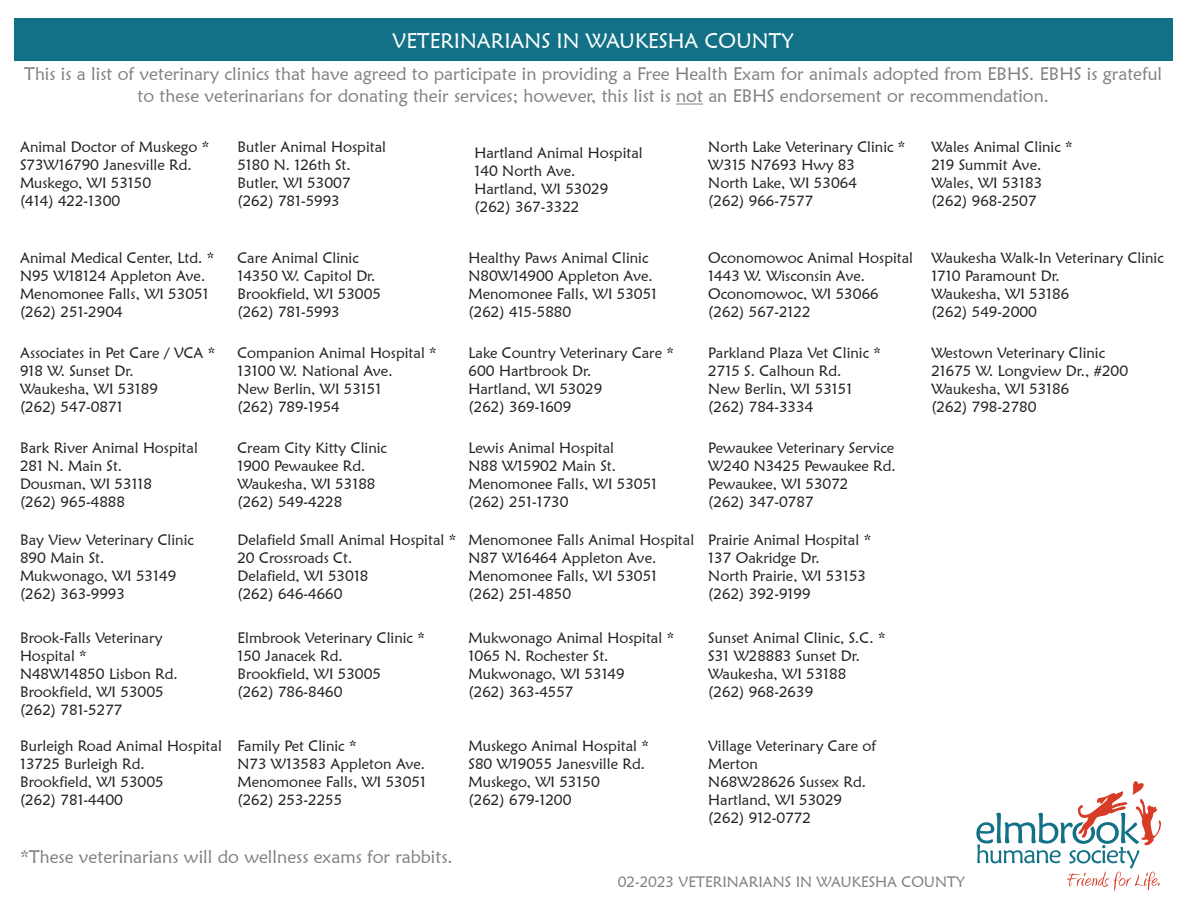
<style>
.page{position:relative;width:1188px;height:918px;background:#fff}
.page>*{position:absolute;margin:0;border:0;box-sizing:border-box;transform-origin:0 0}
.t1{font:21px "Maiandra GD";color:#fff}
.t2{font:18px/21.6px "Maiandra GD";color:#7f8080;text-align:center}
.t3{font:15px "Maiandra GD";color:#231f20}
.t4{font:15px "Maiandra GD";color:#7f8080}
</style>
<div class="page">
<div style="left:14px;top:18px;width:1158px;height:43px;background:#137187"></div>
<svg style="left:676px;top:104px;width:27px;height:1px"></svg>
<svg style="left:976px;top:781px;width:185px;height:110px"></svg>
<p class="t1" style="left:393px;top:27px;width:403px">VETERINARIANS IN WAUKESHA COUNTY</p>
<p class="t2" style="left:24px;top:63px;width:1139px">This is a list of veterinary clinics that have agreed to participate in providing a Free Health Exam for animals adopted from EBHS. EBHS is grateful to these veterinarians for donating their services; however, this list is not an EBHS endorsement or recommendation.</p>
<p class="t3" style="left:20px;top:138px;width:191px">Animal Doctor of Muskego *</p>
<p class="t3" style="left:20px;top:156px;width:173px">S73W16790 Janesville Rd.</p>
<p class="t3" style="left:20px;top:174px;width:133px">Muskego, WI 53150</p>
<p class="t3" style="left:20px;top:192px;width:102px">(414) 422-1300</p>
<p class="t3" style="left:237px;top:138px;width:150px">Butler Animal Hospital</p>
<p class="t3" style="left:237px;top:156px;width:115px">5180 N. 126th St.</p>
<p class="t3" style="left:237px;top:174px;width:115px">Butler, WI 53007</p>
<p class="t3" style="left:237px;top:192px;width:104px">(262) 781-5993</p>
<p class="t3" style="left:708px;top:138px;width:199px">North Lake Veterinary Clinic *</p>
<p class="t3" style="left:708px;top:156px;width:148px">W315 N7693 Hwy 83</p>
<p class="t3" style="left:708px;top:174px;width:150px">North Lake, WI 53064</p>
<p class="t3" style="left:708px;top:192px;width:106px">(262) 966-7577</p>
<p class="t3" style="left:931px;top:138px;width:143px">Wales Animal Clinic *</p>
<p class="t3" style="left:931px;top:156px;width:111px">219 Summit Ave.</p>
<p class="t3" style="left:931px;top:174px;width:112px">Wales, WI 53183</p>
<p class="t3" style="left:931px;top:192px;width:107px">(262) 968-2507</p>
<p class="t3" style="left:475px;top:144px;width:170px">Hartland Animal Hospital</p>
<p class="t3" style="left:475px;top:162px;width:102px">140 North Ave.</p>
<p class="t3" style="left:475px;top:180px;width:135px">Hartland, WI 53029</p>
<p class="t3" style="left:475px;top:198px;width:106px">(262) 367-3322</p>
<p class="t3" style="left:20px;top:248px;width:196px">Animal Medical Center, Ltd. *</p>
<p class="t3" style="left:20px;top:266px;width:187px">N95 W18124 Appleton Ave.</p>
<p class="t3" style="left:20px;top:284px;width:190px">Menomonee Falls, WI 53051</p>
<p class="t3" style="left:20px;top:302px;width:104px">(262) 251-2904</p>
<p class="t3" style="left:20px;top:343px;width:197px">Associates in Pet Care / VCA *</p>
<p class="t3" style="left:20px;top:361px;width:115px">918 W. Sunset Dr.</p>
<p class="t3" style="left:20px;top:379px;width:139px">Waukesha, WI 53189</p>
<p class="t3" style="left:20px;top:397px;width:104px">(262) 547-0871</p>
<p class="t3" style="left:20px;top:439px;width:179px">Bark River Animal Hospital</p>
<p class="t3" style="left:20px;top:457px;width:104px">281 N. Main St.</p>
<p class="t3" style="left:20px;top:475px;width:134px">Dousman, WI 53118</p>
<p class="t3" style="left:20px;top:493px;width:106px">(262) 965-4888</p>
<p class="t3" style="left:20px;top:531px;width:175px">Bay View Veterinary Clinic</p>
<p class="t3" style="left:20px;top:549px;width:86px">890 Main St.</p>
<p class="t3" style="left:20px;top:567px;width:158px">Mukwonago, WI 53149</p>
<p class="t3" style="left:20px;top:585px;width:106px">(262) 363-9993</p>
<p class="t3" style="left:20px;top:628px;width:144px">Brook-Falls Veterinary</p>
<p class="t3" style="left:20px;top:646px;width:68px">Hospital *</p>
<p class="t3" style="left:20px;top:664px;width:159px">N48W14850 Lisbon Rd.</p>
<p class="t3" style="left:20px;top:682px;width:145px">Brookfield, WI 53005</p>
<p class="t3" style="left:20px;top:700px;width:104px">(262) 781-5277</p>
<p class="t3" style="left:20px;top:736px;width:203px">Burleigh Road Animal Hospital</p>
<p class="t3" style="left:20px;top:754px;width:126px">13725 Burleigh Rd.</p>
<p class="t3" style="left:20px;top:772px;width:145px">Brookfield, WI 53005</p>
<p class="t3" style="left:20px;top:790px;width:104px">(262) 781-4400</p>
<p class="t3" style="left:237px;top:248px;width:123px">Care Animal Clinic</p>
<p class="t3" style="left:237px;top:266px;width:140px">14350 W. Capitol Dr.</p>
<p class="t3" style="left:237px;top:284px;width:145px">Brookfield, WI 53005</p>
<p class="t3" style="left:237px;top:302px;width:104px">(262) 781-5993</p>
<p class="t3" style="left:237px;top:343px;width:201px">Companion Animal Hospital *</p>
<p class="t3" style="left:237px;top:361px;width:157px">13100 W. National Ave.</p>
<p class="t3" style="left:237px;top:379px;width:146px">New Berlin, WI 53151</p>
<p class="t3" style="left:237px;top:397px;width:104px">(262) 789-1954</p>
<p class="t3" style="left:237px;top:439px;width:151px">Cream City Kitty Clinic</p>
<p class="t3" style="left:237px;top:457px;width:130px">1900 Pewaukee Rd.</p>
<p class="t3" style="left:237px;top:475px;width:139px">Waukesha, WI 53188</p>
<p class="t3" style="left:237px;top:493px;width:106px">(262) 549-4228</p>
<p class="t3" style="left:237px;top:531px;width:220px">Delafield Small Animal Hospital *</p>
<p class="t3" style="left:237px;top:549px;width:116px">20 Crossroads Ct.</p>
<p class="t3" style="left:237px;top:567px;width:133px">Delafield, WI 53018</p>
<p class="t3" style="left:237px;top:585px;width:107px">(262) 646-4660</p>
<p class="t3" style="left:237px;top:628px;width:189px">Elmbrook Veterinary Clinic *</p>
<p class="t3" style="left:237px;top:646px;width:107px">150 Janacek Rd.</p>
<p class="t3" style="left:237px;top:664px;width:145px">Brookfield, WI 53005</p>
<p class="t3" style="left:237px;top:682px;width:107px">(262) 786-8460</p>
<p class="t3" style="left:237px;top:736px;width:121px">Family Pet Clinic *</p>
<p class="t3" style="left:237px;top:754px;width:189px">N73 W13583 Appleton Ave.</p>
<p class="t3" style="left:237px;top:772px;width:190px">Menomonee Falls, WI 53051</p>
<p class="t3" style="left:237px;top:790px;width:106px">(262) 253-2255</p>
<p class="t2" style="left:20px;top:845px;width:434px">*These veterinarians will do wellness exams for rabbits.</p>
<p class="t3" style="left:469px;top:248px;width:181px">Healthy Paws Animal Clinic</p>
<p class="t3" style="left:469px;top:266px;width:186px">N80W14900 Appleton Ave.</p>
<p class="t3" style="left:469px;top:284px;width:190px">Menomonee Falls, WI 53051</p>
<p class="t3" style="left:469px;top:302px;width:104px">(262) 415-5880</p>
<p class="t3" style="left:469px;top:343px;width:207px">Lake Country Veterinary Care *</p>
<p class="t3" style="left:469px;top:361px;width:124px">600 Hartbrook Dr.</p>
<p class="t3" style="left:469px;top:379px;width:135px">Hartland, WI 53029</p>
<p class="t3" style="left:469px;top:397px;width:104px">(262) 369-1609</p>
<p class="t3" style="left:469px;top:439px;width:147px">Lewis Animal Hospital</p>
<p class="t3" style="left:469px;top:457px;width:149px">N88 W15902 Main St.</p>
<p class="t3" style="left:469px;top:475px;width:190px">Menomonee Falls, WI 53051</p>
<p class="t3" style="left:469px;top:493px;width:102px">(262) 251-1730</p>
<p class="t3" style="left:469px;top:531px;width:227px">Menomonee Falls Animal Hospital</p>
<p class="t3" style="left:469px;top:549px;width:189px">N87 W16464 Appleton Ave.</p>
<p class="t3" style="left:469px;top:567px;width:190px">Menomonee Falls, WI 53051</p>
<p class="t3" style="left:469px;top:585px;width:104px">(262) 251-4850</p>
<p class="t3" style="left:469px;top:628px;width:207px">Mukwonago Animal Hospital *</p>
<p class="t3" style="left:469px;top:646px;width:142px">1065 N. Rochester St.</p>
<p class="t3" style="left:469px;top:664px;width:158px">Mukwonago, WI 53149</p>
<p class="t3" style="left:469px;top:682px;width:106px">(262) 363-4557</p>
<p class="t3" style="left:708px;top:248px;width:206px">Oconomowoc Animal Hospital</p>
<p class="t3" style="left:708px;top:266px;width:158px">1443 W. Wisconsin Ave.</p>
<p class="t3" style="left:708px;top:284px;width:172px">Oconomowoc, WI 53066</p>
<p class="t3" style="left:708px;top:302px;width:104px">(262) 567-2122</p>
<p class="t3" style="left:708px;top:343px;width:174px">Parkland Plaza Vet Clinic *</p>
<p class="t3" style="left:708px;top:361px;width:135px">2715 S. Calhoun Rd.</p>
<p class="t3" style="left:708px;top:379px;width:146px">New Berlin, WI 53151</p>
<p class="t3" style="left:708px;top:397px;width:106px">(262) 784-3334</p>
<p class="t3" style="left:708px;top:439px;width:187px">Pewaukee Veterinary Service</p>
<p class="t3" style="left:708px;top:457px;width:189px">W240 N3425 Pewaukee Rd.</p>
<p class="t3" style="left:708px;top:475px;width:142px">Pewaukee, WI 53072</p>
<p class="t3" style="left:708px;top:493px;width:107px">(262) 347-0787</p>
<p class="t3" style="left:708px;top:531px;width:164px">Prairie Animal Hospital *</p>
<p class="t3" style="left:708px;top:549px;width:113px">137 Oakridge Dr.</p>
<p class="t3" style="left:708px;top:567px;width:159px">North Prairie, WI 53153</p>
<p class="t3" style="left:708px;top:585px;width:104px">(262) 392-9199</p>
<p class="t3" style="left:708px;top:628px;width:179px">Sunset Animal Clinic, S.C. *</p>
<p class="t3" style="left:708px;top:646px;width:153px">S31 W28883 Sunset Dr.</p>
<p class="t3" style="left:708px;top:664px;width:139px">Waukesha, WI 53188</p>
<p class="t3" style="left:708px;top:682px;width:106px">(262) 968-2639</p>
<p class="t3" style="left:469px;top:736px;width:182px">Muskego Animal Hospital *</p>
<p class="t3" style="left:469px;top:754px;width:178px">S80 W19055 Janesville Rd.</p>
<p class="t3" style="left:469px;top:772px;width:133px">Muskego, WI 53150</p>
<p class="t3" style="left:469px;top:790px;width:104px">(262) 679-1200</p>
<p class="t3" style="left:708px;top:736px;width:169px">Village Veterinary Care of</p>
<p class="t3" style="left:708px;top:754px;width:51px">Merton</p>
<p class="t3" style="left:708px;top:772px;width:159px">N68W28626 Sussex Rd.</p>
<p class="t3" style="left:708px;top:790px;width:135px">Hartland, WI 53029</p>
<p class="t3" style="left:708px;top:808px;width:104px">(262) 912-0772</p>
<p class="t3" style="left:931px;top:248px;width:234px">Waukesha Walk-In Veterinary Clinic</p>
<p class="t3" style="left:931px;top:266px;width:130px">1710 Paramount Dr.</p>
<p class="t3" style="left:931px;top:284px;width:139px">Waukesha, WI 53186</p>
<p class="t3" style="left:931px;top:302px;width:107px">(262) 549-2000</p>
<p class="t3" style="left:931px;top:343px;width:175px">Westown Veterinary Clinic</p>
<p class="t3" style="left:931px;top:361px;width:198px">21675 W. Longview Dr., #200</p>
<p class="t3" style="left:931px;top:379px;width:139px">Waukesha, WI 53186</p>
<p class="t3" style="left:931px;top:397px;width:107px">(262) 798-2780</p>
<p class="t4" style="left:618px;top:873px;width:349px">02-2023 VETERINARIANS IN WAUKESHA COUNTY</p>
</div>
